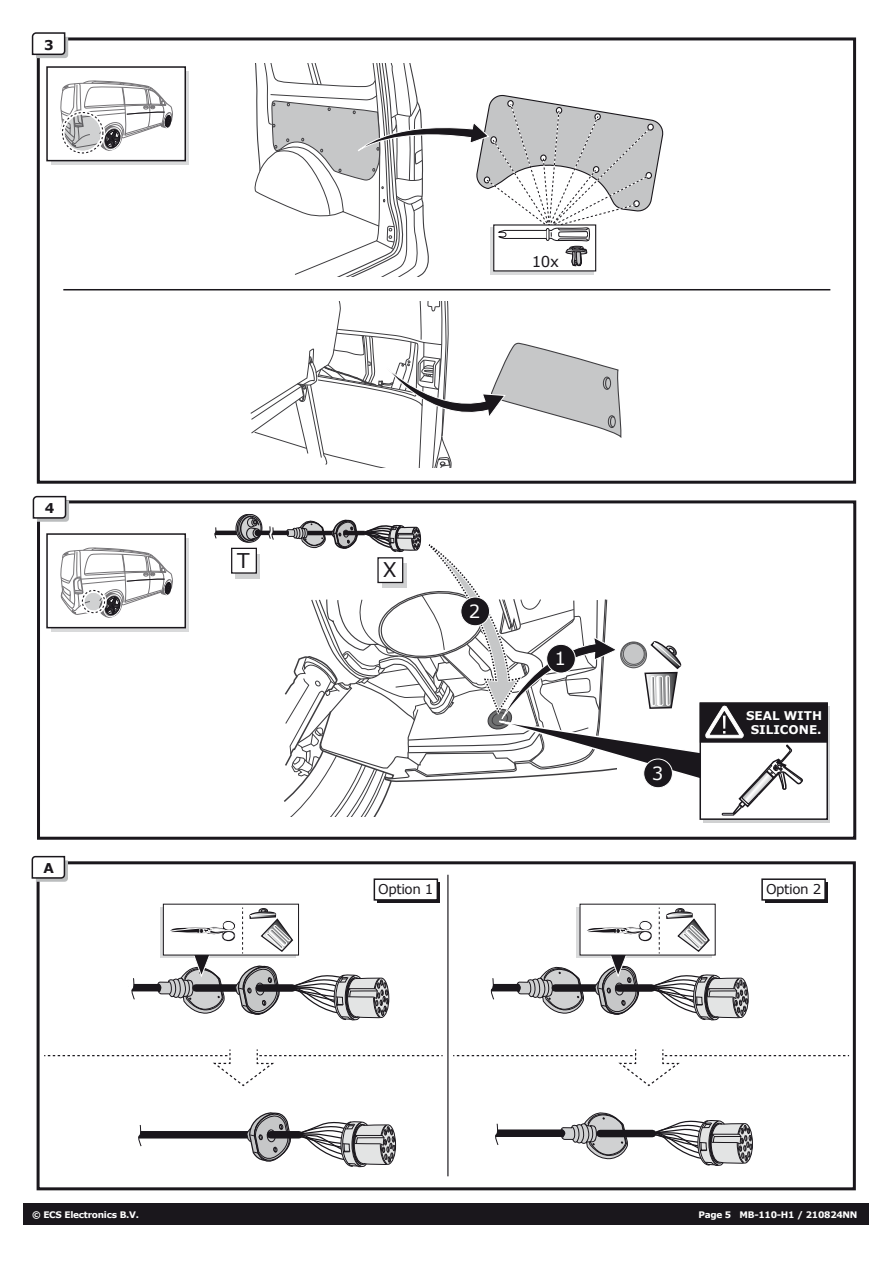
<style>
.page{position:relative;width:893px;height:1263px;background:#fff}
.page>*{position:absolute;margin:0;border:0;box-sizing:border-box;transform-origin:0 0}
.t1{font:20.25px "Verdana";color:#1a171c}
.t2{font:18.3px "Verdana";color:#fff}
.t3{font:15px "Verdana";color:#1a171c}
.t4{font:13.5px "Verdana";letter-spacing:-.03em;color:#1a171c}
.t5{font:700 13.5px "Verdana";color:#1a171c}
.t6{font:700 12px/14.4px "Verdana";color:#fff;text-align:center}
.t7{font:700 9px "Verdana";letter-spacing:-.03em;color:#fff}
</style>
<div class="page">
<div style="left:37px;top:500px;width:819px;height:340px;border:3px solid #1a171c"></div>
<svg style="left:32px;top:495px;width:37px;height:27px"></svg>
<div style="left:37px;top:37px;width:819px;height:447px;border:3px solid #1a171c"></div>
<svg style="left:31px;top:32px;width:37px;height:26px"></svg>
<div style="left:23px;top:1203px;width:846px;height:21px;background:#1a171c"></div>
<svg style="left:254px;top:63px;width:410px;height:213px"></svg>
<hr style="left:63px;top:289px;width:767px;height:1px;background:#1a171c">
<svg style="left:250px;top:302px;width:372px;height:165px"></svg>
<div style="left:52px;top:72px;width:137px;height:93px;background:linear-gradient(to right,#d9dadb,#d9dadb)"></div>
<div style="left:46px;top:66px;width:140px;height:95px;background:#fff;border:2px solid #1a171c"></div>
<svg style="left:61px;top:81px;width:112px;height:69px"></svg>
<svg style="left:62px;top:113px;width:41px;height:40px"></svg>
<div style="left:60px;top:110px;width:45px;height:45px;border:4px solid #fff;border-radius:50%"></div>
<div style="left:62px;top:112px;width:41px;height:42px;border:1px dashed #1a171c;border-radius:50%"></div>
<svg style="left:52px;top:538px;width:137px;height:94px"></svg>
<div style="left:46px;top:533px;width:140px;height:95px;background:#fff;border:2px solid #1a171c"></div>
<svg style="left:61px;top:548px;width:112px;height:69px"></svg>
<svg style="left:82px;top:590px;width:23px;height:23px"></svg>
<div style="left:80px;top:588px;width:27px;height:27px;border:4px solid #fff;border-radius:50%"></div>
<div style="left:82px;top:590px;width:23px;height:23px;border:1px dashed #1a171c;border-radius:50%"></div>
<div style="left:236px;top:554px;width:24px;height:25px;background:#d0d1d2"></div>
<div style="left:231px;top:548px;width:26px;height:26px;background:#fff;border:1px solid #1a171c"></div>
<hr style="left:214px;top:531px;width:24px;height:4px;background:#1a171c">
<hr style="left:256px;top:531px;width:32px;height:4px;background:#1a171c">
<svg style="left:235px;top:514px;width:39px;height:29px"></svg>
<svg style="left:214px;top:527px;width:3px;height:12px"></svg>
<div style="left:703px;top:706px;width:127px;height:116px;background:#d0d1d2"></div>
<div style="left:699px;top:702px;width:129px;height:118px;background:#fff;border:2px solid #1a171c"></div>
<div style="left:700px;top:703px;width:128px;height:39px;background:#1a171c"></div>
<svg style="left:283px;top:519px;width:522px;height:297px"></svg>
<div style="left:644px;top:759px;width:28px;height:29px;background:#1a171c;border-radius:50%"></div>
<div style="left:643px;top:759px;width:30px;height:29px;border:1px solid #fff;border-radius:50%"></div>
<div style="left:37px;top:861px;width:819px;height:329px;border:3px solid #1a171c"></div>
<svg style="left:31px;top:855px;width:37px;height:27px"></svg>
<div style="left:377px;top:882px;width:63px;height:21px;background:#1a171c"></div>
<div style="left:374px;top:878px;width:64px;height:23px;background:#fff;border:2px solid #1a171c"></div>
<div style="left:765px;top:882px;width:63px;height:21px;background:#1a171c"></div>
<div style="left:761px;top:878px;width:65px;height:23px;background:#fff;border:2px solid #1a171c"></div>
<hr style="left:447px;top:875px;width:1px;height:301px;background:#1a171c">
<svg style="left:292px;top:974px;width:98px;height:47px"></svg>
<div style="left:196px;top:984px;width:41px;height:8px;background:#1a171c"></div>
<div style="left:132px;top:984px;width:26px;height:7px;background:#1a171c"></div>
<svg style="left:131px;top:978px;width:5px;height:22px"></svg>
<svg style="left:235px;top:965px;width:45px;height:50px"></svg>
<div style="left:256px;top:983px;width:8px;height:12px;border:1px solid #1a171c;border-radius:50%"></div>
<div style="left:259px;top:984px;width:33px;height:8px;background:#1a171c"></div>
<div style="left:139px;top:1131px;width:109px;height:7px;background:#1a171c"></div>
<svg style="left:138px;top:1125px;width:4px;height:21px"></svg>
<svg style="left:246px;top:1112px;width:150px;height:56px"></svg>
<div style="left:267px;top:1129px;width:9px;height:13px;border:1px solid #1a171c;border-radius:50%"></div>
<div style="left:271px;top:1131px;width:28px;height:7px;background:#1a171c"></div>
<svg style="left:650px;top:1120px;width:103px;height:46px"></svg>
<svg style="left:561px;top:1112px;width:67px;height:47px"></svg>
<div style="left:600px;top:1130px;width:52px;height:7px;background:#1a171c"></div>
<div style="left:496px;top:1129px;width:66px;height:8px;background:#1a171c"></div>
<svg style="left:495px;top:1123px;width:4px;height:22px"></svg>
<svg style="left:44px;top:1049px;width:399px;height:38px"></svg>
<svg style="left:453px;top:1049px;width:396px;height:38px"></svg>
<svg style="left:160px;top:907px;width:135px;height:51px"></svg>
<svg style="left:156px;top:947px;width:69px;height:67px"></svg>
<div style="left:163px;top:904px;width:136px;height:51px;background:#fff"></div>
<svg style="left:170px;top:920px;width:66px;height:21px"></svg>
<svg style="left:249px;top:908px;width:45px;height:44px"></svg>
<svg style="left:242px;top:907px;width:1px;height:46px"></svg>
<svg style="left:652px;top:974px;width:97px;height:47px"></svg>
<svg style="left:515px;top:966px;width:69px;height:48px"></svg>
<div style="left:555px;top:984px;width:41px;height:8px;background:#1a171c"></div>
<div style="left:492px;top:984px;width:25px;height:7px;background:#1a171c"></div>
<svg style="left:490px;top:978px;width:5px;height:22px"></svg>
<div style="left:619px;top:984px;width:33px;height:8px;background:#1a171c"></div>
<div style="left:577px;top:907px;width:135px;height:51px;background:linear-gradient(to bottom,#7f7e81,#7c7b7e)"></div>
<svg style="left:595px;top:955px;width:45px;height:60px"></svg>
<div style="left:580px;top:904px;width:136px;height:51px;background:#fff"></div>
<svg style="left:587px;top:920px;width:65px;height:21px"></svg>
<svg style="left:666px;top:908px;width:44px;height:44px"></svg>
<svg style="left:659px;top:907px;width:1px;height:46px"></svg>
<h3 class="t5" style="left:44px;top:35px;width:11px">3</h3>
<h3 class="t5" style="left:45px;top:499px;width:11px">4</h3>
<h3 class="t5" style="left:44px;top:859px;width:12px">A</h3>
<h1 class="t1" style="left:237px;top:546px;width:14px">T</h1>
<h3 class="t3" style="left:532px;top:251px;width:29px">10x</h3>
<h1 class="t1" style="left:383px;top:556px;width:15px">X</h1>
<h2 class="t2" style="left:469px;top:598px;width:13px">2</h2>
<h2 class="t2" style="left:555px;top:646px;width:13px">1</h2>
<h2 class="t2" style="left:652px;top:760px;width:13px">3</h2>
<h3 class="t6" style="left:746px;top:708px;width:78px">SEAL WITH<br>SILICONE.</h3>
<h3 class="t4" style="left:378px;top:879px;width:57px">Option 1</h3>
<h3 class="t4" style="left:766px;top:879px;width:57px">Option 2</h3>
<p class="t7" style="left:32px;top:1208px;width:108px">© ECS Electronics B.V.</p>
<p class="t7" style="left:698px;top:1208px;width:161px">Page 5 MB-110-H1 / 210824NN</p>
</div>
